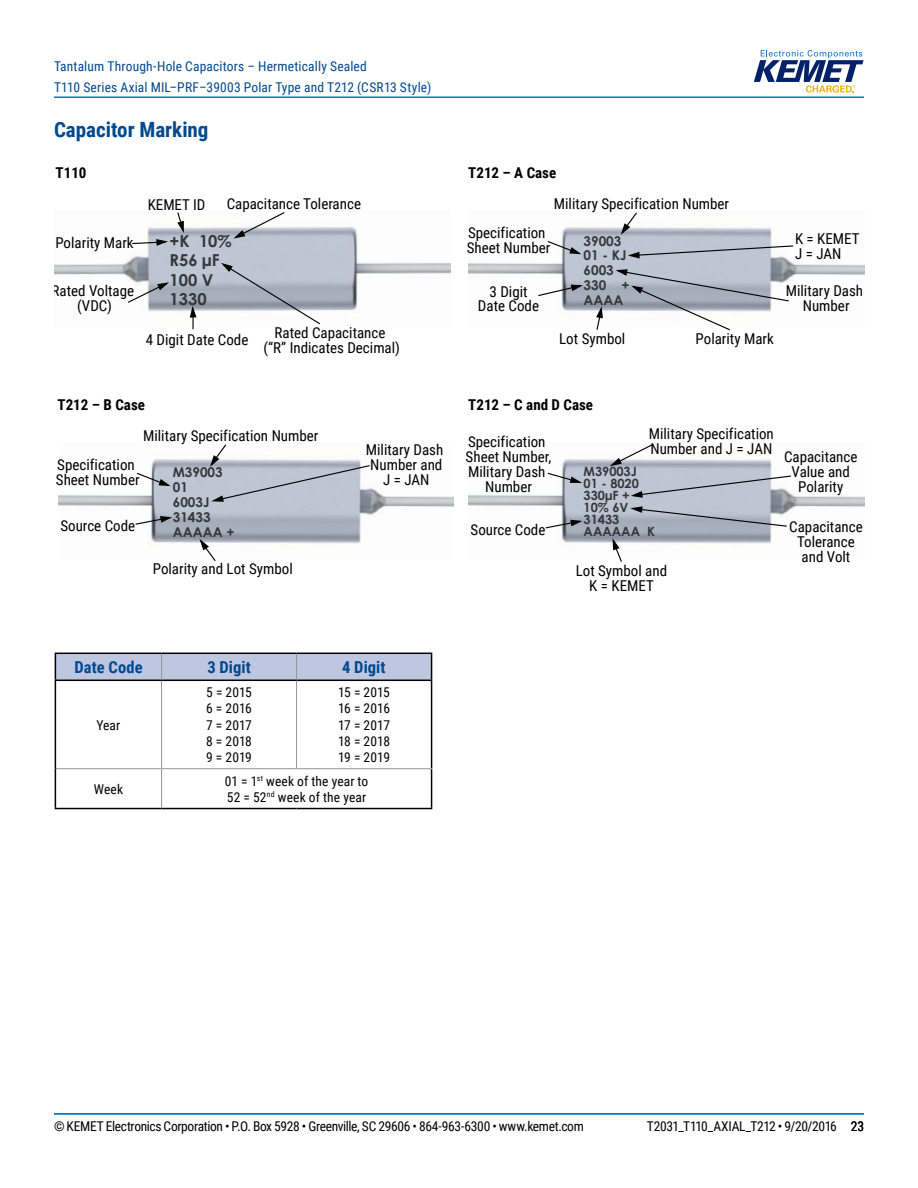
<style>
.page{position:relative;width:918px;height:1188px;background:#fff}
.page>*{position:absolute;margin:0;border:0;box-sizing:border-box;transform-origin:0 0}
.t1{font:700 21px "Roboto Condensed";color:#004990}
.t2{font:700 16.5px "Roboto Condensed";letter-spacing:.005em;color:#004990}
.t3{font:700 16.5px/19.5px "Century Gothic";color:#35383a}
.t4{font:15px/15px "Roboto Condensed";color:#000;text-align:center}
.t5{font:700 15px "Roboto Condensed";color:#000}
.t6{font:13.5px/16.2px "Roboto Condensed";letter-spacing:-.02em;color:#000;text-align:justify}
.t7{font:13.5px/21px "Roboto Condensed";letter-spacing:.015em;color:#004990}
.t8{font:700 13.5px/15px "Century Gothic";color:#35383a}
.t9{font:13.5px/16.2px "Roboto Condensed";letter-spacing:.01em;color:#000}
.t10{font:700 12.75px/12px "Century Gothic";color:#35383a}
</style>
<div class="page">
<hr style="left:54px;top:1113px;width:810px;height:2px;background:#007dc3">
<hr style="left:54px;top:96px;width:810px;height:2px;background:#007dc3">
<svg style="left:754px;top:50px;width:110px;height:43px"></svg>
<img style="left:55px;top:227px;width:395px;height:84px">
<svg style="left:231px;top:212px;width:55px;height:28px"></svg>
<svg style="left:131px;top:212px;width:54px;height:35px"></svg>
<svg style="left:127px;top:281px;width:45px;height:23px"></svg>
<svg style="left:219px;top:261px;width:102px;height:64px"></svg>
<svg style="left:189px;top:303px;width:8px;height:26px"></svg>
<img style="left:469px;top:227px;width:395px;height:84px">
<svg style="left:546px;top:240px;width:38px;height:15px"></svg>
<svg style="left:619px;top:212px;width:19px;height:25px"></svg>
<svg style="left:625px;top:245px;width:169px;height:14px;background:#b3b9c4"></svg>
<svg style="left:537px;top:284px;width:49px;height:13px"></svg>
<svg style="left:613px;top:268px;width:177px;height:63px"></svg>
<svg style="left:595px;top:304px;width:9px;height:26px"></svg>
<img style="left:469px;top:459px;width:395px;height:85px">
<svg style="left:546px;top:472px;width:36px;height:11px"></svg>
<svg style="left:544px;top:519px;width:41px;height:10px"></svg>
<svg style="left:628px;top:475px;width:164px;height:24px;background:#b6bdc8"></svg>
<svg style="left:630px;top:506px;width:158px;height:21px;background:#a9afba"></svg>
<svg style="left:610px;top:444px;width:44px;height:22px"></svg>
<svg style="left:612px;top:536px;width:11px;height:26px"></svg>
<img style="left:58px;top:459px;width:396px;height:85px">
<svg style="left:136px;top:472px;width:37px;height:15px"></svg>
<svg style="left:134px;top:515px;width:41px;height:11px"></svg>
<svg style="left:208px;top:444px;width:163px;height:58px"></svg>
<svg style="left:198px;top:537px;width:19px;height:24px"></svg>
<hr style="left:161px;top:681px;width:1px;height:87px;background:#939598">
<hr style="left:296px;top:681px;width:1px;height:87px;background:#939598">
<hr style="left:56px;top:768px;width:106px;height:1px;background:#939598">
<hr style="left:55px;top:681px;width:1px;height:88px;background:#000">
<hr style="left:431px;top:681px;width:1px;height:87px;background:#000">
<hr style="left:55px;top:769px;width:1px;height:39px;background:#000">
<hr style="left:55px;top:808px;width:107px;height:1px;background:#000">
<hr style="left:55px;top:680px;width:107px;height:1px;background:#000">
<hr style="left:162px;top:680px;width:135px;height:1px;background:#000">
<hr style="left:297px;top:680px;width:135px;height:1px;background:#000">
<svg style="left:55px;top:653px;width:377px;height:27px;background:#b3b9d1"></svg>
<hr style="left:162px;top:768px;width:135px;height:1px;background:#939598">
<hr style="left:161px;top:769px;width:1px;height:39px;background:#939598">
<hr style="left:297px;top:768px;width:135px;height:1px;background:#939598">
<hr style="left:431px;top:769px;width:1px;height:39px;background:#000">
<hr style="left:162px;top:808px;width:135px;height:1px;background:#000">
<hr style="left:297px;top:808px;width:135px;height:1px;background:#000">
<p class="t7" style="left:54px;top:55px;width:379px">Tantalum Through-Hole Capacitors – Hermetically Sealed<br>T110 Series Axial MIL–PRF–39003 Polar Type and T212 (CSR13 Style)</p>
<h1 class="t1" style="left:54px;top:115px;width:156px">Capacitor Marking</h1>
<p class="t5" style="left:56px;top:162px;width:32px">T110</p>
<p class="t4" style="left:55px;top:235px;width:80px">Polarity Mark</p>
<p class="t4" style="left:52px;top:283px;width:84px">Rated Voltage (VDC)</p>
<p class="t4" style="left:148px;top:196px;width:59px">KEMET ID</p>
<p class="t4" style="left:227px;top:196px;width:136px">Capacitance Tolerance</p>
<p class="t3" style="left:170px;top:231px;width:64px">+K 10%<br>R56 µF<br>100 V<br>1330</p>
<p class="t4" style="left:146px;top:331px;width:104px">4 Digit Date Code</p>
<p class="t4" style="left:264px;top:325px;width:138px">Rated Capacitance (“R” Indicates Decimal)</p>
<p class="t5" style="left:58px;top:394px;width:89px">T212 – B Case</p>
<p class="t4" style="left:143px;top:428px;width:177px">Military Specification Number</p>
<p class="t4" style="left:56px;top:456px;width:85px;text-align:left">Specification<br>Sheet Number</p>
<p class="t4" style="left:60px;top:518px;width:76px">Source Code</p>
<p class="t8" style="left:173px;top:464px;width:63px">M39003<br>01<br>6003J<br>31433<br>AAAAA +</p>
<p class="t4" style="left:153px;top:561px;width:141px">Polarity and Lot Symbol</p>
<p class="t4" style="left:366px;top:442px;width:79px">Military Dash<br>Number and<br>J = JAN</p>
<p class="t5" style="left:468px;top:162px;width:90px">T212 – A Case</p>
<p class="t4" style="left:554px;top:196px;width:177px">Military Specification Number</p>
<p class="t4" style="left:467px;top:224px;width:85px;text-align:left">Specification<br>Sheet Number</p>
<p class="t4" style="left:795px;top:230px;width:66px;text-align:left">K = KEMET<br>J = JAN</p>
<p class="t4" style="left:786px;top:283px;width:79px">Military Dash<br>Number</p>
<p class="t8" style="left:584px;top:233px;width:47px">39003<br>01 - KJ<br>6003<br>330 +<br>AAAA</p>
<p class="t4" style="left:478px;top:283px;width:63px">3 Digit<br>Date Code</p>
<p class="t4" style="left:559px;top:331px;width:68px">Lot Symbol</p>
<p class="t4" style="left:696px;top:331px;width:80px">Polarity Mark</p>
<p class="t5" style="left:468px;top:394px;width:126px">T212 – C and D Case</p>
<p class="t4" style="left:466px;top:434px;width:87px">Specification<br>Sheet Number,<br>Military Dash<br>Number</p>
<p class="t4" style="left:649px;top:426px;width:127px;text-align:left">Military Specification<br>Number and J = JAN</p>
<p class="t4" style="left:784px;top:448px;width:75px">Capacitance<br>Value and<br>Polarity</p>
<p class="t10" style="left:584px;top:465px;width:73px">M39003J<br>01 - 8020<br>330µF +<br>10% 6V<br>31433<br>AAAAAA K</p>
<p class="t4" style="left:471px;top:522px;width:76px">Source Code</p>
<p class="t4" style="left:789px;top:518px;width:75px">Capacitance<br>Tolerance and Volt</p>
<p class="t4" style="left:576px;top:562px;width:93px">Lot Symbol and<br>K = KEMET</p>
<p class="t2" style="left:75px;top:656px;width:70px">Date Code</p>
<p class="t2" style="left:207px;top:656px;width:45px">3 Digit</p>
<p class="t2" style="left:342px;top:656px;width:45px">4 Digit</p>
<p class="t6" style="left:97px;top:716px;width:25px">Year</p>
<p class="t6" style="left:206px;top:684px;width:47px">5 = 2015<br>6 = 2016<br>7 = 2017<br>8 = 2018<br>9 = 2019</p>
<p class="t6" style="left:338px;top:684px;width:54px">15 = 2015<br>16 = 2016<br>17 = 2017<br>18 = 2018<br>19 = 2019</p>
<p class="t6" style="left:94px;top:780px;width:31px">Week</p>
<p class="t9" style="left:225px;top:772px;width:145px">01 = 1<sup>st</sup> week of the year to<br>52 = 52<sup>nd</sup> week of the year</p>
<p class="t6" style="left:54px;top:1117px;width:531px">© KEMET Electronics Corporation • P.O. Box 5928 • Greenville, SC 29606 • 864-963-6300 • www.kemet.com</p>
<p class="t6" style="left:647px;top:1117px;width:219px">T2031_T110_AXIAL_T212 • 9/20/2016 23</p>
</div>
